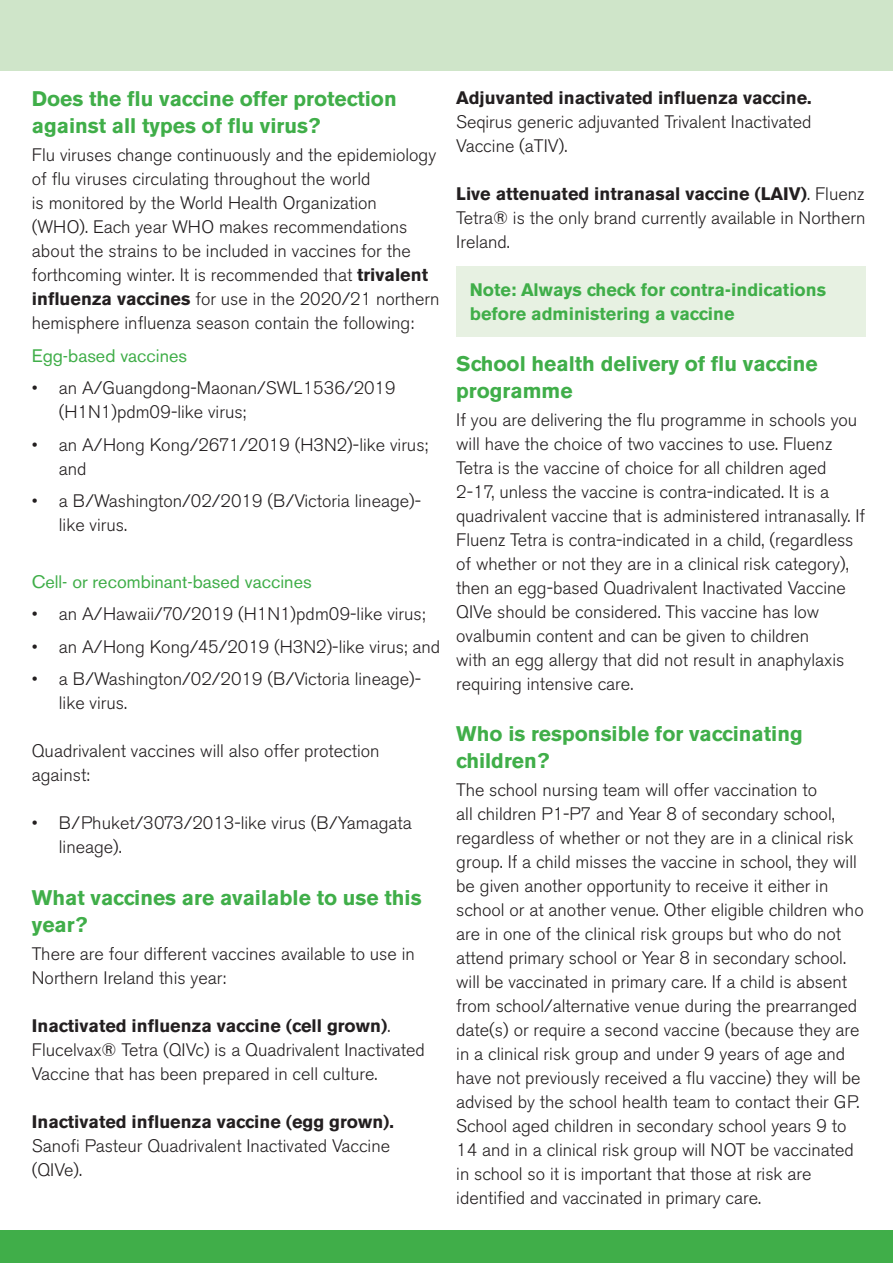
<style>
.page{position:relative;width:893px;height:1263px;background:#fff}
.page>*{position:absolute;margin:0;border:0;box-sizing:border-box;transform-origin:0 0}
.t1{font:700 21px/27px "Akzidenz Grotesk BE";color:#40ae49}
.t2{font:300 18px/24px "Akzidenz Grotesk BE";color:#231f20}
.t3{font:700 18px "Akzidenz Grotesk BE";color:#231f20}
.t4{font:700 18px/24px "Akzidenz Grotesk BE";color:#40ae49}
.t5{font:18px "Akzidenz Grotesk BE";color:#40ae49}
.s1{font-weight:700}
</style>
<div class="page">
<div style="left:456px;top:266px;width:409px;height:71px;background:#e7f1e2"></div>
<div style="left:0;top:0;width:893px;height:70px;background:#cfe5c9"></div>
<div style="left:0;top:1230px;width:893px;height:33px;background:#40ae49"></div>
<p class="t1" style="left:32px;top:85px;width:366px">Does the flu vaccine offer protection against all types of flu virus?</p>
<p class="t2" style="left:32px;top:143px;width:409px">Flu viruses change continuously and the epidemiology of flu viruses circulating throughout the world<br>is monitored by the World Health Organization<br>(WHO). Each year WHO makes recommendations about the strains to be included in vaccines for the forthcoming winter. It is recommended that <span class="s1">trivalent influenza vaccines</span> for use in the 2020/21 northern hemisphere influenza season contain the following:</p>
<p class="t5" style="left:32px;top:345px;width:157px">Egg-based vaccines</p>
<p class="t2" style="left:59px;top:376px;width:338px;text-indent:-27px">• an A/Guangdong-Maonan/SWL1536/2019 (H1N1)pdm09-like virus;</p>
<p class="t2" style="left:59px;top:433px;width:371px;text-indent:-27px">• an A/Hong Kong/2671/2019 (H3N2)-like virus; and</p>
<p class="t2" style="left:59px;top:489px;width:364px;text-indent:-27px">• a B/Washington/02/2019 (B/Victoria lineage)- like virus.</p>
<p class="t5" style="left:32px;top:571px;width:281px">Cell- or recombinant-based vaccines</p>
<p class="t2" style="left:32px;top:602px;width:395px">• an A/Hawaii/70/2019 (H1N1)pdm09-like virus;</p>
<p class="t2" style="left:32px;top:635px;width:410px">• an A/Hong Kong/45/2019 (H3N2)-like virus; and</p>
<p class="t2" style="left:59px;top:667px;width:364px;text-indent:-27px">• a B/Washington/02/2019 (B/Victoria lineage)- like virus.</p>
<p class="t2" style="left:32px;top:739px;width:349px">Quadrivalent vaccines will also offer protection against:</p>
<p class="t2" style="left:59px;top:811px;width:354px;text-indent:-27px">• B/Phuket/3073/2013-like virus (B/Yamagata lineage).</p>
<p class="t1" style="left:32px;top:884px;width:391px">What vaccines are available to use this year?</p>
<p class="t2" style="left:32px;top:942px;width:385px">There are four different vaccines available to use in<br>Northern Ireland this year:</p>
<p class="t2" style="left:32px;top:1014px;width:395px"><span class="s1">Inactivated influenza vaccine (cell grown)</span>.<br>Flucelvax® Tetra (QIVc) is a Quadrivalent Inactivated<br>Vaccine that has been prepared in cell culture.</p>
<p class="t3" style="left:32px;top:1111px;width:364px">Inactivated influenza vaccine (egg grown).</p>
<p class="t2" style="left:32px;top:1134px;width:360px">Sanofi Pasteur Quadrivalent Inactivated Vaccine (QIVe).</p>
<p class="t3" style="left:456px;top:87px;width:357px">Adjuvanted inactivated influenza vaccine.</p>
<p class="t2" style="left:456px;top:110px;width:357px">Seqirus generic adjuvanted Trivalent Inactivated<br>Vaccine (aTIV).</p>
<p class="t2" style="left:456px;top:182px;width:411px;text-align:justify"><span class="s1">Live attenuated intranasal vaccine (LAIV)</span>. Fluenz Tetra® is the only brand currently available in Northern Ireland.</p>
<p class="t4" style="left:470px;top:278px;width:358px">Note: Always check for contra-indications before administering a vaccine</p>
<p class="t1" style="left:456px;top:350px;width:363px">School health delivery of flu vaccine programme</p>
<p class="t2" style="left:456px;top:408px;width:410px">If you are delivering the flu programme in schools you will have the choice of two vaccines to use. Fluenz Tetra is the vaccine of choice for all children aged 2-17, unless the vaccine is contra-indicated. It is a quadrivalent vaccine that is administered intranasally. If Fluenz Tetra is contra-indicated in a child, (regardless of whether or not they are in a clinical risk category), then an egg-based Quadrivalent Inactivated Vaccine QIVe should be considered. This vaccine has low ovalbumin content and can be given to children<br>with an egg allergy that did not result in anaphylaxis requiring intensive care.</p>
<p class="t1" style="left:456px;top:720px;width:348px">Who is responsible for vaccinating children?</p>
<p class="t2" style="left:456px;top:778px;width:409px">The school nursing team will offer vaccination to<br>all children P1-P7 and Year 8 of secondary school, regardless of whether or not they are in a clinical risk group. If a child misses the vaccine in school, they will be given another opportunity to receive it either in school or at another venue. Other eligible children who are in one of the clinical risk groups but who do not attend primary school or Year 8 in secondary school. will be vaccinated in primary care. If a child is absent from school/alternative venue during the prearranged date(s) or require a second vaccine (because they are in a clinical risk group and under 9 years of age and have not previously received a flu vaccine) they will be advised by the school health team to contact their GP.<br>School aged children in secondary school years 9 to 14 and in a clinical risk group will NOT be vaccinated in school so it is important that those at risk are identified and vaccinated in primary care.</p>
</div>
